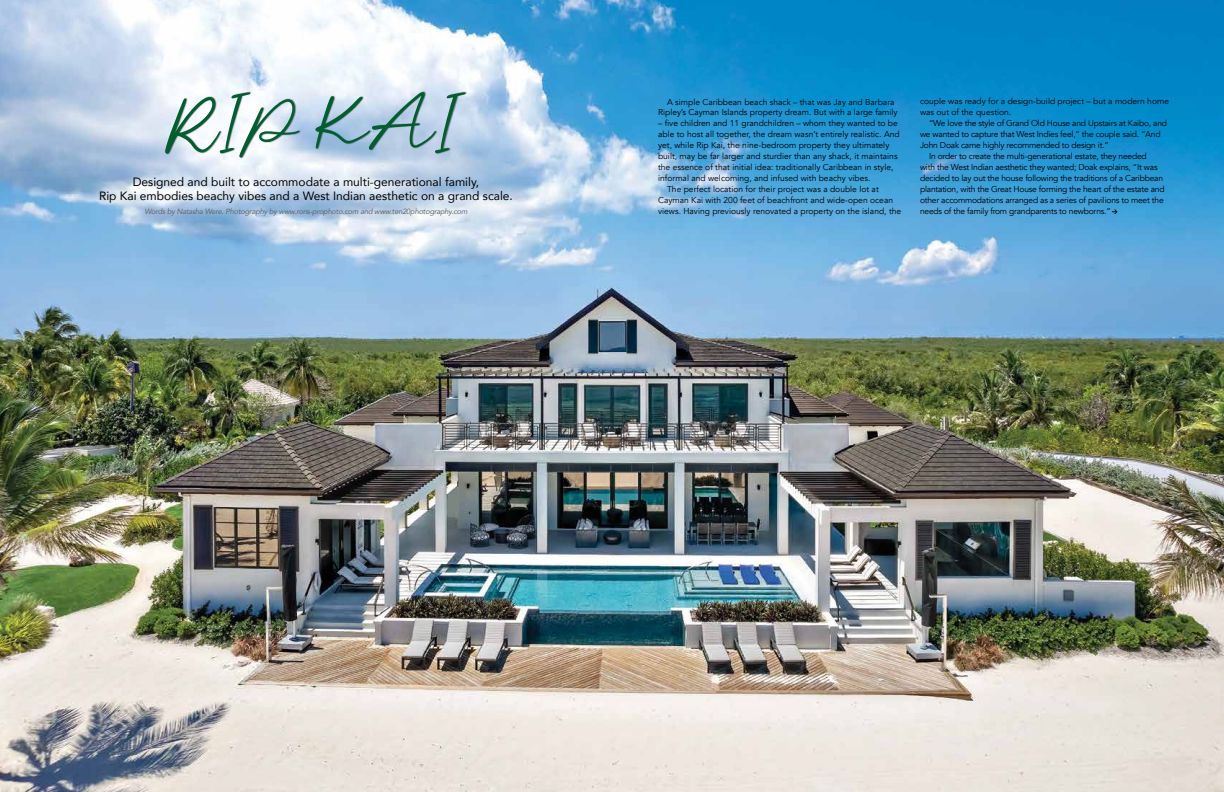
<style>
.page{position:relative;width:1224px;height:792px;background:#fff}
.page>*{position:absolute;margin:0;border:0;box-sizing:border-box;transform-origin:0 0}
.t1{font:62px "Calaya Free";letter-spacing:.025em;color:#005e2f}
.t2{font:12px/14px "Avenir";color:#000;text-align:center}
.t3{font:8.5px/11px "Avenir";color:#000}
.t4{font:8.5px "Avenir";letter-spacing:-.025em;color:#000}
.t5{font:italic 7.5px "Avenir";letter-spacing:-.025em;color:#636466}
</style>
<div class="page">
<img style="left:0;top:0;width:1224px;height:792px">
<div style="left:165px;top:92px;width:302px;height:67px;background:#000;opacity:.5"></div>
<svg style="left:1112px;top:210px;width:6px;height:4px"></svg>
<h1 class="t1" style="left:162px;top:88px;width:289px">RIP KAI</h1>
<h2 class="t2" style="left:99px;top:174px;width:415px">Designed and built to accommodate a multi-generational family,<br>Rip Kai embodies beachy vibes and a West Indian aesthetic on a grand scale.</h2>
<p class="t5" style="left:145px;top:207px;width:324px">Words by Natasha Were. Photography by www.rons-prophoto.com and www.ten20photography.com</p>
<p class="t3" style="left:658px;top:96px;width:241px;text-indent:9px">A simple Caribbean beach shack – that was Jay and Barbara<br>Ripley’s Cayman Islands property dream. But with a large family</p>
<p class="t3" style="left:658px;top:118px;width:241px">– five children and 11 grandchildren – whom they wanted to be</p>
<p class="t3" style="left:658px;top:129px;width:243px">able to host all together, the dream wasn’t entirely realistic. And</p>
<p class="t3" style="left:658px;top:140px;width:233px">yet, while Rip Kai, the nine-bedroom property they ultimately</p>
<p class="t3" style="left:658px;top:151px;width:241px">built, may be far larger and sturdier than any shack, it maintains</p>
<p class="t3" style="left:658px;top:162px;width:237px">the essence of that initial idea: traditionally Caribbean in style,</p>
<p class="t3" style="left:658px;top:173px;width:214px">informal and welcoming, and infused with beachy vibes.</p>
<p class="t3" style="left:667px;top:184px;width:213px">The perfect location for their project was a double lot at</p>
<p class="t3" style="left:658px;top:195px;width:237px">Cayman Kai with 200 feet of beachfront and wide-open ocean</p>
<p class="t3" style="left:658px;top:206px;width:245px">views. Having previously renovated a property on the island, the</p>
<p class="t3" style="left:920px;top:96px;width:251px">couple was ready for a design-build project – but a modern home was out of the question.</p>
<p class="t4" style="left:929px;top:118px;width:240px">“We love the style of Grand Old House and Upstairs at Kaibo, and</p>
<p class="t4" style="left:920px;top:129px;width:242px">we wanted to capture that West Indies feel,” the couple said. “And</p>
<p class="t4" style="left:920px;top:140px;width:190px">John Doak came highly recommended to design it.”</p>
<p class="t4" style="left:929px;top:151px;width:219px">In order to create the multi-generational estate, they needed</p>
<p class="t4" style="left:920px;top:162px;width:239px">with the West Indian aesthetic they wanted; Doak explains, “It was</p>
<p class="t4" style="left:920px;top:173px;width:245px">decided to lay out the house following the traditions of a Caribbean</p>
<p class="t4" style="left:920px;top:184px;width:246px">plantation, with the Great House forming the heart of the estate and</p>
<p class="t4" style="left:920px;top:195px;width:245px">other accommodations arranged as a series of pavilions to meet the</p>
<p class="t4" style="left:920px;top:206px;width:192px">needs of the family from grandparents to newborns.”</p>
</div>
